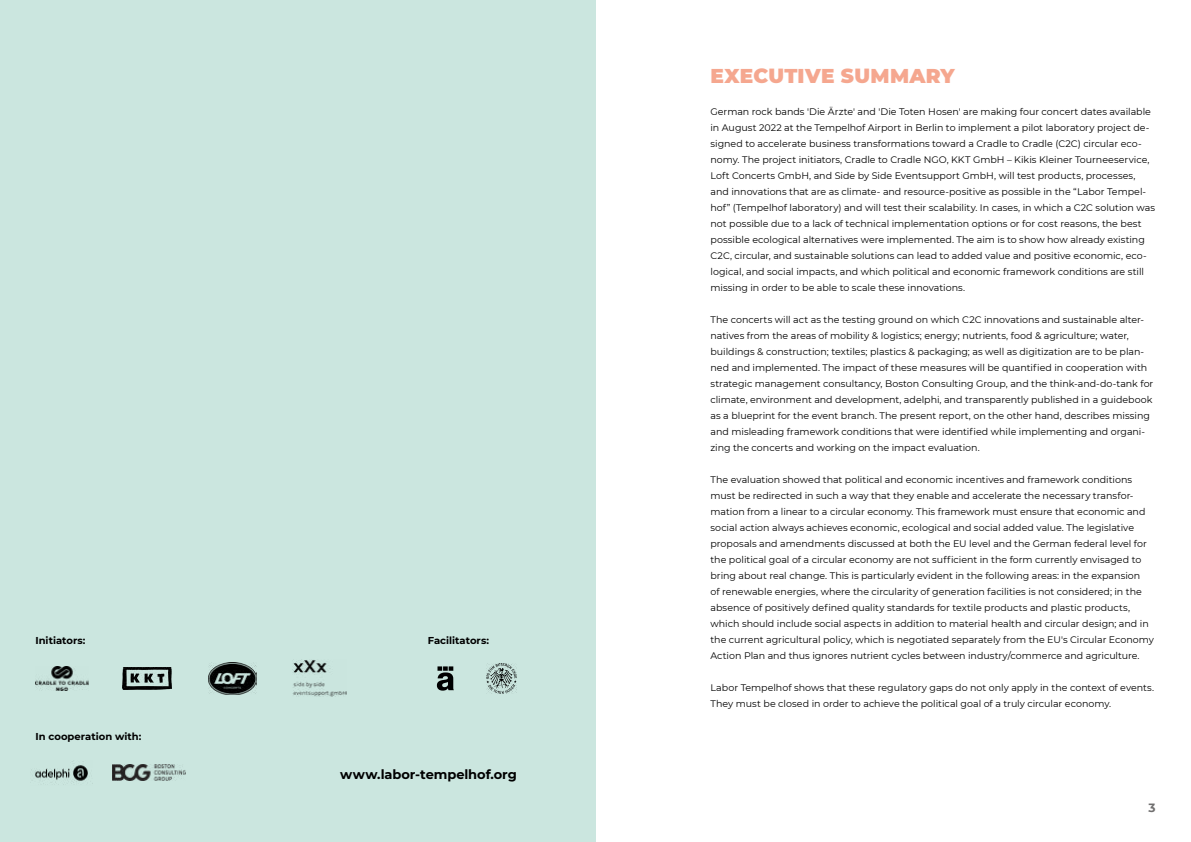
<style>
.page{position:relative;width:1191px;height:842px;background:#fff}
.page>*{position:absolute;margin:0;border:0;box-sizing:border-box;transform-origin:0 0}
.t1{font:900 20px "Montserrat";letter-spacing:.015em;color:#f5a78f}
.t2{font:700 13px "Montserrat";letter-spacing:-.005em;color:#000}
.t3{font:700 12px "Montserrat";color:#706f6f}
.t4{font:700 10px "Montserrat";color:#000}
.t5{font:9.5px/16px "Montserrat";color:#000}
</style>
<div class="page">
<div style="left:0;top:0;width:595px;height:842px;background:#cbe6df"></div>
<img style="left:35px;top:667px;width:53px;height:23px">
<img style="left:122px;top:667px;width:50px;height:23px">
<img style="left:208px;top:662px;width:48px;height:32px">
<img style="left:113px;top:765px;width:72px;height:15px">
<img style="left:293px;top:659px;width:54px;height:38px">
<img style="left:486px;top:663px;width:31px;height:31px">
<svg style="left:437px;top:666px;width:17px;height:25px"></svg>
<img style="left:31px;top:761px;width:62px;height:24px">
<p class="t4" style="left:35px;top:633px;width:52px">Initiators:</p>
<p class="t4" style="left:35px;top:729px;width:108px">In cooperation with:</p>
<p class="t4" style="left:428px;top:633px;width:63px">Facilitators:</p>
<h2 class="t2" style="left:340px;top:765px;width:178px">www.labor-tempelhof.org</h2>
<h1 class="t1" style="left:710px;top:61px;width:246px">EXECUTIVE SUMMARY</h1>
<p class="t5" style="left:710px;top:104px;width:446px">German rock bands 'Die Ärzte' and 'Die Toten Hosen' are making four concert dates available in August 2022 at the Tempelhof Airport in Berlin to implement a pilot laboratory project de&shy;signed to accelerate business transformations toward a Cradle to Cradle (C2C) circular eco&shy;nomy. The project initiators, Cradle to Cradle NGO, KKT GmbH – Kikis Kleiner Tourneeservice, Loft Concerts GmbH, and Side by Side Eventsupport GmbH, will test products, processes, and innovations that are as climate- and resource-positive as possible in the “Labor Tempel&shy;hof” (Tempelhof laboratory) and will test their scalability. In cases, in which a C2C solution was not possible due to a lack of technical implementation options or for cost reasons, the best possible ecological alternatives were implemented. The aim is to show how already existing C2C, circular, and sustainable solutions can lead to added value and positive economic, eco&shy;logical, and social impacts, and which political and economic framework conditions are still missing in order to be able to scale these innovations.</p>
<p class="t5" style="left:710px;top:312px;width:444px">The concerts will act as the testing ground on which C2C innovations and sustainable alter&shy;natives from the areas of mobility &amp; logistics; energy; nutrients, food &amp; agriculture; water, buildings &amp; construction; textiles; plastics &amp; packaging; as well as digitization are to be plan&shy;ned and implemented. The impact of these measures will be quantified in cooperation with strategic management consultancy, Boston Consulting Group, and the think-and-do-tank for climate, environment and development, adelphi, and transparently published in a guidebook as a blueprint for the event branch. The present report, on the other hand, describes missing and misleading framework conditions that were identified while implementing and organi&shy;zing the concerts and working on the impact evaluation.</p>
<p class="t5" style="left:710px;top:472px;width:445px">The evaluation showed that political and economic incentives and framework conditions must be redirected in such a way that they enable and accelerate the necessary transfor&shy;mation from a linear to a circular economy. This framework must ensure that economic and social action always achieves economic, ecological and social added value. The legislative proposals and amendments discussed at both the EU level and the German federal level for the political goal of a circular economy are not sufficient in the form currently envisaged to bring about real change. This is particularly evident in the following areas: in the expansion<br>of renewable energies, where the circularity of generation facilities is not considered; in the absence of positively defined quality standards for textile products and plastic products, which should include social aspects in addition to material health and circular design; and in the current agricultural policy, which is negotiated separately from the EU's Circular Economy Action Plan and thus ignores nutrient cycles between industry/commerce and agriculture.</p>
<p class="t5" style="left:710px;top:680px;width:445px">Labor Tempelhof shows that these regulatory gaps do not only apply in the context of events.<br>They must be closed in order to achieve the political goal of a truly circular economy.</p>
<p class="t3" style="left:1148px;top:798px;width:9px">3</p>
</div>
